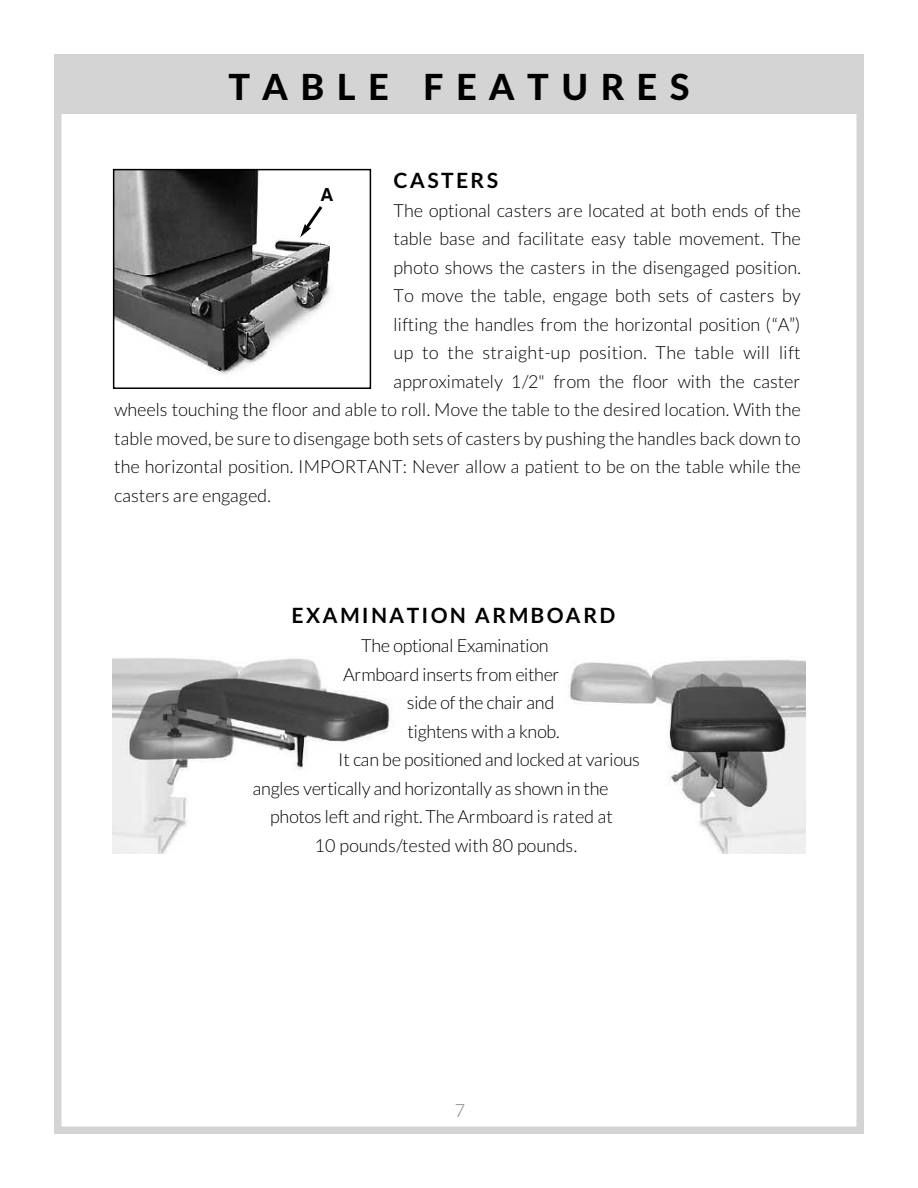
<style>
.page{position:relative;width:918px;height:1188px;background:#fff}
.page>*{position:absolute;margin:0;border:0;box-sizing:border-box;transform-origin:0 0}
.t1{font:800 36px "Lato";letter-spacing:.35em;color:#000}
.t2{font:700 21px "Lato";letter-spacing:.125em;color:#000}
.t3{font:300 18px "Lato";letter-spacing:-.005em;color:#000}
.t4{font:300 18px "Lato";letter-spacing:.02em;color:#000}
.t5{font:300 18px "Lato";letter-spacing:-.025em;color:#000}
.t6{font:300 18px "Lato";color:#808080}
.t7{font:700 18px "Swiss 721 BT";color:#000}
</style>
<div class="page">
<div style="left:54px;top:56px;width:810px;height:58px;background:#d4d4d4"></div>
<div style="left:54px;top:54px;width:810px;height:1080px;border:8px solid #d4d4d4"></div>
<img style="left:112px;top:658px;width:694px;height:195px">
<img style="left:116px;top:172px;width:214px;height:203px">
<div style="left:113px;top:169px;width:258px;height:220px;border:2px solid #000"></div>
<svg style="left:300px;top:203px;width:25px;height:34px"></svg>
<h1 class="t1" style="left:228px;top:66px;width:463px">TABLE FEATURES</h1>
<p class="t2" style="left:394px;top:168px;width:106px">CASTERS</p>
<p class="t3" style="left:394px;top:200px;width:409px">The optional casters are located at both ends of the</p>
<p class="t3" style="left:394px;top:229px;width:409px">table base and facilitate easy table movement. The</p>
<p class="t3" style="left:394px;top:257px;width:409px">photo shows the casters in the disengaged position.</p>
<p class="t3" style="left:394px;top:286px;width:409px">To move the table, engage both sets of casters by</p>
<p class="t3" style="left:394px;top:314px;width:408px">lifting the handles from the horizontal position (“A”)</p>
<p class="t4" style="left:394px;top:343px;width:408px">up to the straight-up position. The table will lift</p>
<p class="t3" style="left:394px;top:371px;width:408px">approximately 1/2" from the floor with the caster</p>
<p class="t3" style="left:114px;top:400px;width:688px">wheels touching the floor and able to roll. Move the table to the desired location. With the</p>
<p class="t3" style="left:114px;top:428px;width:688px">table moved, be sure to disengage both sets of casters by pushing the handles back down to</p>
<p class="t3" style="left:114px;top:457px;width:688px">the horizontal position. IMPORTANT: Never allow a patient to be on the table while the</p>
<p class="t3" style="left:114px;top:485px;width:158px">casters are engaged.</p>
<p class="t7" style="left:321px;top:184px;width:14px">A</p>
<p class="t2" style="left:292px;top:604px;width:325px">EXAMINATION ARMBOARD</p>
<p class="t3" style="left:361px;top:635px;width:189px">The optional Examination</p>
<p class="t3" style="left:343px;top:664px;width:217px">Armboard inserts from either</p>
<p class="t3" style="left:407px;top:692px;width:149px">side of the chair and</p>
<p class="t5" style="left:408px;top:721px;width:154px">tightens with a knob.</p>
<p class="t3" style="left:338px;top:749px;width:303px">It can be positioned and locked at various</p>
<p class="t3" style="left:253px;top:778px;width:357px">angles vertically and horizontally as shown in the</p>
<p class="t3" style="left:270px;top:806px;width:344px">photos left and right.The Armboard is rated at</p>
<p class="t3" style="left:315px;top:835px;width:264px">10 pounds/tested with 80 pounds.</p>
<p class="t6" style="left:455px;top:1101px;width:12px">7</p>
</div>
